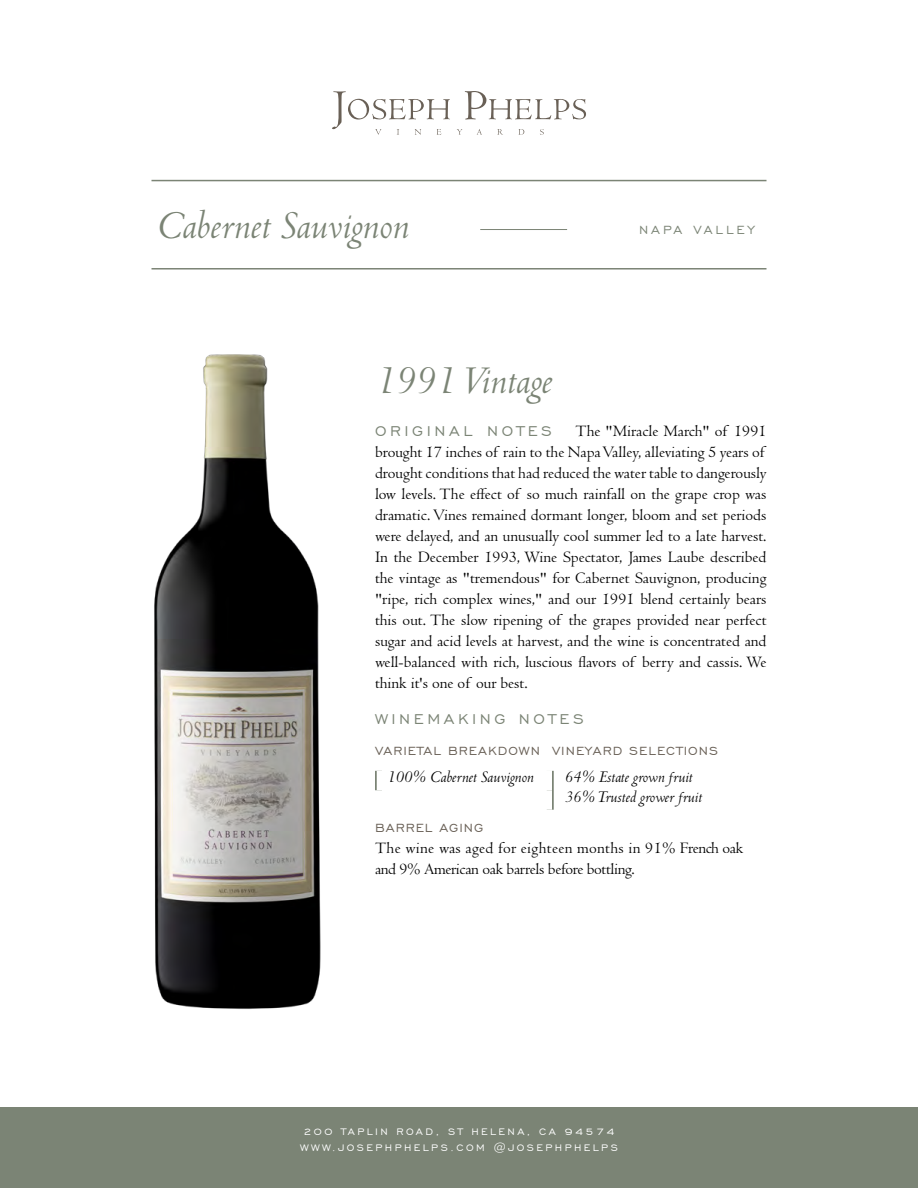
<style>
.page{position:relative;width:918px;height:1188px;background:#fff}
.page>*{position:absolute;margin:0;border:0;box-sizing:border-box;transform-origin:0 0}
.t1{font:italic 42px "Centaur MT Std";color:#7b8475}
.t2{font:18px "Engravers Gothic BT";letter-spacing:.2em;color:#7b8475}
.t3{font:italic 17.25px/19.5px "Centaur MT Std";color:#000}
.t4{font:16.5px/21px "Centaur MT Std";color:#000;text-align:justify}
.t5{font:16.5px/21px "Centaur MT Std";letter-spacing:-.02em;color:#000}
.t6{font:15px "Engravers Gothic BT";letter-spacing:.07em;color:#696056}
.t7{font:15px "Engravers Gothic BT";letter-spacing:.2em;color:#7b8475}
.t8{font:12px/16.5px "Engravers Gothic BT";letter-spacing:.2em;color:#fff}
</style>
<div class="page">
<div style="left:0;top:1107px;width:918px;height:81px;background:#7b8475"></div>
<svg style="left:457px;top:129px;width:5px;height:6px"></svg>
<svg style="left:477px;top:129px;width:5px;height:6px"></svg>
<svg style="left:497px;top:129px;width:6px;height:6px"></svg>
<svg style="left:518px;top:129px;width:6px;height:6px"></svg>
<svg style="left:540px;top:129px;width:4px;height:6px"></svg>
<svg style="left:332px;top:91px;width:118px;height:44px"></svg>
<svg style="left:465px;top:91px;width:121px;height:28px"></svg>
<img style="left:151px;top:268px;width:170px;height:741px">
<svg style="left:375px;top:771px;width:179px;height:39px"></svg>
<div style="left:377px;top:771px;width:10px;height:19px;background:#fff"></div>
<div style="left:542px;top:771px;width:10px;height:19px;background:#fff"></div>
<div style="left:542px;top:790px;width:10px;height:20px;background:#fff"></div>
<hr style="left:152px;top:180px;width:614px;height:1px;background:#7b8475">
<hr style="left:152px;top:268px;width:614px;height:2px;background:#7b8475">
<hr style="left:480px;top:229px;width:87px;height:1px;background:#7b8475">
<h1 class="t1" style="left:156px;top:199px;width:254px">Cabernet Sauvignon</h1>
<p class="t7" style="left:639px;top:222px;width:117px">NAPA VALLEY</p>
<h1 class="t1" style="left:375px;top:354px;width:178px">1991 Vintage</h1>
<p class="t2" style="left:375px;top:421px;width:178px">ORIGINAL NOTES</p>
<p class="t4" style="left:375px;top:420px;width:393px;text-indent:200px">The "Miracle March" of 1991 brought 17 inches of rain to the Napa Valley, alleviating 5 years of drought conditions that had reduced the water table to dangerously low levels. The effect of so much rainfall on the grape crop was dramatic. Vines remained dormant longer, bloom and set periods were delayed, and an unusually cool summer led to a late harvest.<br>In the December 1993, Wine Spectator, James Laube described the vintage as "tremendous" for Cabernet Sauvignon, producing "ripe, rich complex wines," and our 1991 blend certainly bears this out. The slow ripening of the grapes provided near perfect sugar and acid levels at harvest, and the wine is concentrated and well-balanced with rich, luscious flavors of berry and cassis. We think it's one of our best.</p>
<p class="t2" style="left:375px;top:709px;width:210px">WINEMAKING NOTES</p>
<p class="t6" style="left:375px;top:743px;width:344px">VARIETAL BREAKDOWN VINEYARD SELECTIONS</p>
<p class="t3" style="left:387px;top:767px;width:148px">100% Cabernet Sauvignon</p>
<p class="t3" style="left:565px;top:767px;width:139px">64% Estate grown fruit<br>36% Trusted grower fruit</p>
<p class="t6" style="left:375px;top:820px;width:110px">BARREL AGING</p>
<p class="t5" style="left:375px;top:838px;width:370px">The wine was aged for eighteen months in 91% French oak and 9% American oak barrels before bottling.</p>
<p class="t8" style="left:300px;top:1123px;width:319px">200 TAPLIN ROAD, ST HELENA, CA 94574<br>WWW.JOSEPHPHELPS.COM @JOSEPHPHELPS</p>
</div>
